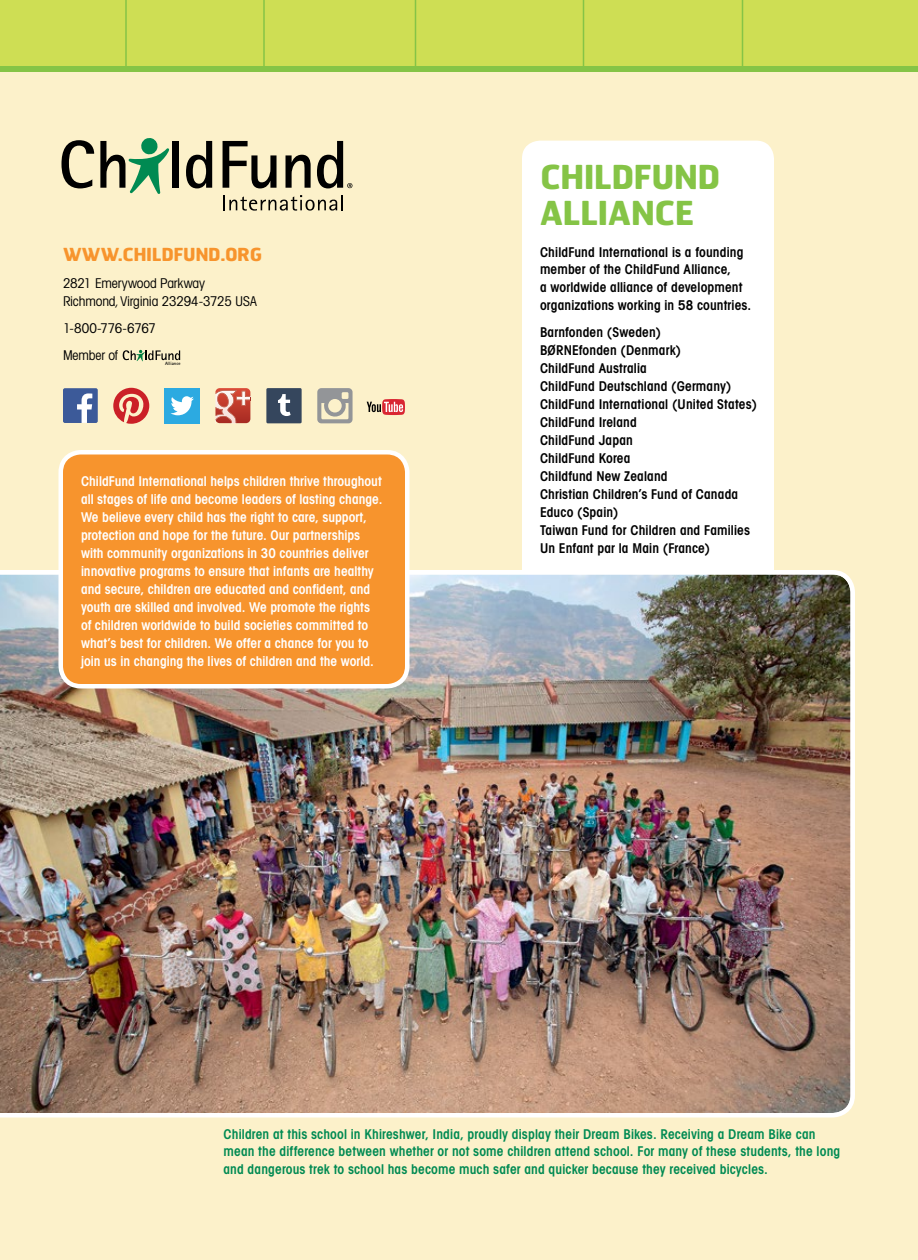
<style>
.page{position:relative;width:918px;height:1260px;background:#fff}
.page>*{position:absolute;margin:0;border:0;box-sizing:border-box;transform-origin:0 0}
.t1{font:700 33px/36px "Hermes FB";letter-spacing:-.02em;color:#85c446}
.t2{font:700 18px "Hermes FB";letter-spacing:-.025em;color:#f7942d}
.t3{font:600 condensed 13.5px/18px "Avant Garde";color:#fff}
.t4{font:600 condensed 13.5px/18px "Avant Garde";letter-spacing:.01em;color:#000}
.t5{font:600 condensed 13.5px/18px "Avant Garde";letter-spacing:.01em;color:#008a52}
.t6{font:condensed 13.5px/18px "Avant Garde";letter-spacing:-.015em;color:#000}
.t7{font:700 4.65px "Rotis Sans Serif";letter-spacing:.005em;color:#000}
</style>
<div class="page">
<div style="left:0;top:58px;width:918px;height:1202px;background:#fcf1ca"></div>
<svg style="left:123px;top:350px;width:57px;height:11px"></svg>
<div style="left:522px;top:141px;width:252px;height:427px;background:#fff"></div>
<img style="left:0;top:568px;width:855px;height:550px">
<div style="left:63px;top:388px;width:35px;height:35px;background:#3c5a99;border-radius:2px"></div>
<svg style="left:77px;top:393px;width:15px;height:30px"></svg>
<svg style="left:113px;top:388px;width:36px;height:36px"></svg>
<div style="left:165px;top:388px;width:35px;height:35px;background:#2caae1"></div>
<svg style="left:170px;top:396px;width:24px;height:19px"></svg>
<svg style="left:215px;top:388px;width:36px;height:35px"></svg>
<div style="left:61px;top:452px;width:346px;height:234px;background:#f7942d;border-radius:20px"></div>
<div style="left:58px;top:450px;width:352px;height:238px;border:4px solid #fff;border-radius:20px"></div>
<svg style="left:62px;top:140px;width:32px;height:48px"></svg>
<div style="left:173px;top:141px;width:6px;height:47px;background:#000"></div>
<svg style="left:186px;top:141px;width:26px;height:47px"></svg>
<svg style="left:223px;top:141px;width:54px;height:47px"></svg>
<svg style="left:286px;top:155px;width:25px;height:33px"></svg>
<svg style="left:100px;top:138px;width:69px;height:56px"></svg>
<svg style="left:223px;top:195px;width:120px;height:16px"></svg>
<svg style="left:317px;top:141px;width:35px;height:47px"></svg>
<svg style="left:266px;top:388px;width:36px;height:35px"></svg>
<svg style="left:367px;top:399px;width:38px;height:16px"></svg>
<svg style="left:317px;top:388px;width:36px;height:35px"></svg>
<div style="left:0;top:0;width:918px;height:66px;background:#cede54"></div>
<hr style="left:125px;top:0;width:2px;height:66px;background:#85c446">
<hr style="left:263px;top:0;width:2px;height:66px;background:#85c446">
<hr style="left:583px;top:0;width:1px;height:66px;background:#85c446">
<hr style="left:742px;top:0;width:1px;height:66px;background:#85c446">
<hr style="left:415px;top:0;width:1px;height:66px;background:#85c446">
<div style="left:0;top:66px;width:918px;height:6px;background:#85c446"></div>
<h2 class="t2" style="left:63px;top:243px;width:201px">WWW.CHILDFUND.ORG</h2>
<p class="t6" style="left:63px;top:274px;width:195px">2821 Emerywood Parkway<br>Richmond, Virginia 23294-3725 USA</p>
<p class="t6" style="left:63px;top:314px;width:95px;line-height:27px">1-800-776-6767<br>Member of</p>
<p class="t7" style="left:165px;top:360px;width:17px">Alliance</p>
<p class="t3" style="left:81px;top:472px;width:303px">ChildFund International helps children thrive throughout all stages of life and become leaders of lasting change.<br>We believe every child has the right to care, support, protection and hope for the future. Our partnerships with community organizations in 30 countries deliver innovative programs to ensure that infants are healthy and secure, children are educated and confident, and youth are skilled and involved. We promote the rights of children worldwide to build societies committed to what’s best for children. We offer a chance for you to join us in changing the lives of children and the world.</p>
<h1 class="t1" style="left:540px;top:158px;width:182px">CHILDFUND<br>ALLIANCE</h1>
<p class="t4" style="left:540px;top:242px;width:213px">ChildFund International is a founding member of the ChildFund Alliance,<br>a worldwide alliance of development organizations working in 58 countries.</p>
<p class="t4" style="left:540px;top:323px;width:218px">Barnfonden (Sweden)<br>BØRNEfonden (Denmark)<br>ChildFund Australia<br>ChildFund Deutschland (Germany)<br>ChildFund International (United States)<br>ChildFund Ireland<br>ChildFund Japan<br>ChildFund Korea<br>Childfund New Zealand<br>Christian Children’s Fund of Canada<br>Educo (Spain)<br>Taiwan Fund for Children and Families<br>Un Enfant par la Main (France)</p>
<p class="t5" style="left:224px;top:1124px;width:618px">Children at this school in Khireshwer, India, proudly display their Dream Bikes. Receiving a Dream Bike can mean the difference between whether or not some children attend school. For many of these students, the long and dangerous trek to school has become much safer and quicker because they received bicycles.</p>
</div>
